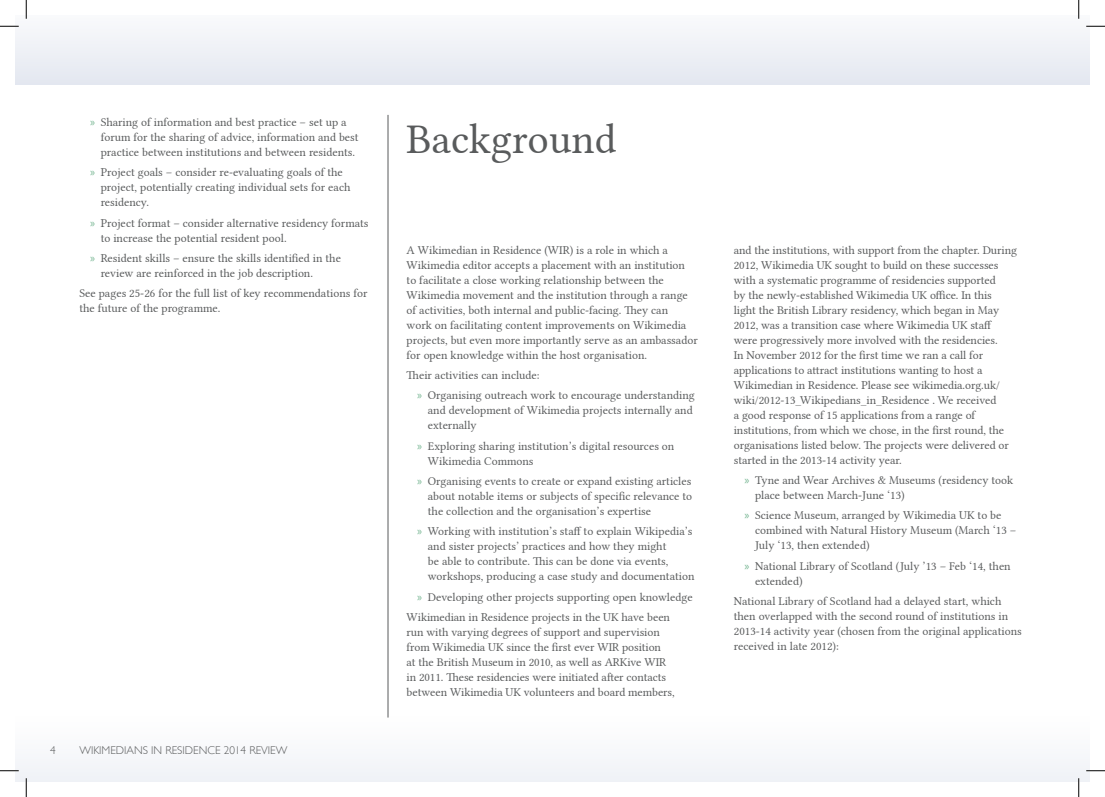
<style>
.page{position:relative;width:1105px;height:797px;background:#fff}
.page>*{position:absolute;margin:0;border:0;box-sizing:border-box;transform-origin:0 0}
.t1{font:42.5px "Lin Libertine";color:#595b5c}
.t2{font:11.88px/15px "Lin Libertine";color:#595b5c}
.t3{font:300 11.25px "Gill Sans";color:#595b5c}
.s1{font-family:"Myriad Pro";color:#75b591}
</style>
<div class="page">
<div style="left:16px;top:715px;width:1073px;height:66px;background:#f8f9fb"></div>
<div style="left:16px;top:16px;width:1073px;height:69px;background:#eef1f6"></div>
<hr style="left:388px;top:115px;width:1px;height:602px;background:#595b5c">
<svg style="left:0;top:25px;width:19px;height:2px"></svg>
<svg style="left:1086px;top:25px;width:19px;height:2px"></svg>
<svg style="left:0;top:770px;width:19px;height:1px"></svg>
<svg style="left:1086px;top:770px;width:19px;height:1px"></svg>
<svg style="left:25px;top:0;width:2px;height:19px"></svg>
<svg style="left:25px;top:778px;width:2px;height:19px"></svg>
<svg style="left:1078px;top:0;width:1px;height:19px"></svg>
<svg style="left:1078px;top:778px;width:1px;height:19px"></svg>
<p class="t2" style="left:101px;top:113px;width:259px;text-indent:-11px"><span class="s1">»</span> Sharing of information and best practice – set up a forum for the sharing of advice, information and best practice between institutions and between residents.</p>
<p class="t2" style="left:101px;top:164px;width:251px;text-indent:-11px"><span class="s1">»</span> Project goals – consider re-evaluating goals of the project, potentially creating individual sets for each residency.</p>
<p class="t2" style="left:101px;top:214px;width:269px;text-indent:-11px"><span class="s1">»</span> Project format – consider alternative residency formats to increase the potential resident pool.</p>
<p class="t2" style="left:101px;top:249px;width:242px;text-indent:-11px"><span class="s1">»</span> Resident skills – ensure the skills identified in the review are reinforced in the job description.</p>
<p class="t2" style="left:79px;top:284px;width:290px">See pages 25-26 for the full list of key recommendations for the future of the programme.</p>
<p class="t3" style="left:50px;top:743px;width:7px">4</p>
<p class="t3" style="left:79px;top:743px;width:210px">WIKIMEDIANS IN RESIDENCE 2014 REVIEW</p>
<h1 class="t1" style="left:407px;top:105px;width:211px">Background</h1>
<p class="t2" style="left:407px;top:241px;width:293px">A Wikimedian in Residence (WIR) is a role in which a Wikimedia editor accepts a placement with an institution<br>to facilitate a close working relationship between the Wikimedia movement and the institution through a range of activities, both internal and public-facing. They can<br>work on facilitating content improvements on Wikimedia projects, but even more importantly serve as an ambassador for open knowledge within the host organisation.</p>
<p class="t2" style="left:417px;top:363px;width:279px;line-height:20.4px;text-indent:-11px">Their activities can include:<br><span class="s1">»</span> Organising outreach work to encourage understanding</p>
<p class="t2" style="left:428px;top:401px;width:266px">and development of Wikimedia projects internally and externally</p>
<p class="t2" style="left:428px;top:437px;width:248px;text-indent:-11px"><span class="s1">»</span> Exploring sharing institution’s digital resources on<br>Wikimedia Commons</p>
<p class="t2" style="left:428px;top:472px;width:266px;text-align:justify;text-indent:-11px"><span class="s1">»</span> Organising events to create or expand existing articles about notable items or subjects of specific relevance to the collection and the organisation’s expertise</p>
<p class="t2" style="left:428px;top:522px;width:268px;text-indent:-11px"><span class="s1">»</span> Working with institution’s staff to explain Wikipedia’s and sister projects’ practices and how they might<br>be able to contribute. This can be done via events, workshops, producing a case study and documentation</p>
<p class="t2" style="left:407px;top:585px;width:288px;line-height:20.4px;text-indent:11px"><span class="s1">»</span> Developing other projects supporting open knowledge<br>Wikimedian in Residence projects in the UK have been</p>
<p class="t2" style="left:407px;top:623px;width:270px">run with varying degrees of support and supervision from Wikimedia UK since the first ever WIR position<br>at the British Museum in 2010, as well as ARKive WIR in 2011. These residencies were initiated after contacts between Wikimedia UK volunteers and board members,</p>
<p class="t2" style="left:734px;top:241px;width:285px">and the institutions, with support from the chapter. During 2012, Wikimedia UK sought to build on these successes with a systematic programme of residencies supported<br>by the newly-established Wikimedia UK office. In this light the British Library residency, which began in May 2012, was a transition case where Wikimedia UK staff were progressively more involved with the residencies.<br>In November 2012 for the first time we ran a call for applications to attract institutions wanting to host a Wikimedian in Residence. Please see wikimedia.org.uk/ wiki/2012-13_Wikipedians_in_Residence . We received<br>a good response of 15 applications from a range of institutions, from which we chose, in the first round, the organisations listed below. The projects were delivered or started in the 2013-14 activity year.</p>
<p class="t2" style="left:755px;top:471px;width:260px;text-indent:-11px"><span class="s1">»</span> Tyne and Wear Archives &amp; Museums (residency took place between March-June ‘13)</p>
<p class="t2" style="left:755px;top:506px;width:263px;text-indent:-11px"><span class="s1">»</span> Science Museum, arranged by Wikimedia UK to be combined with Natural History Museum (March ‘13 –<br>July ‘13, then extended)</p>
<p class="t2" style="left:755px;top:557px;width:257px;text-indent:-11px"><span class="s1">»</span> National Library of Scotland (July ’13 – Feb ‘14, then extended)</p>
<p class="t2" style="left:734px;top:592px;width:289px">National Library of Scotland had a delayed start, which then overlapped with the second round of institutions in 2013-14 activity year (chosen from the original applications received in late 2012):</p>
</div>
